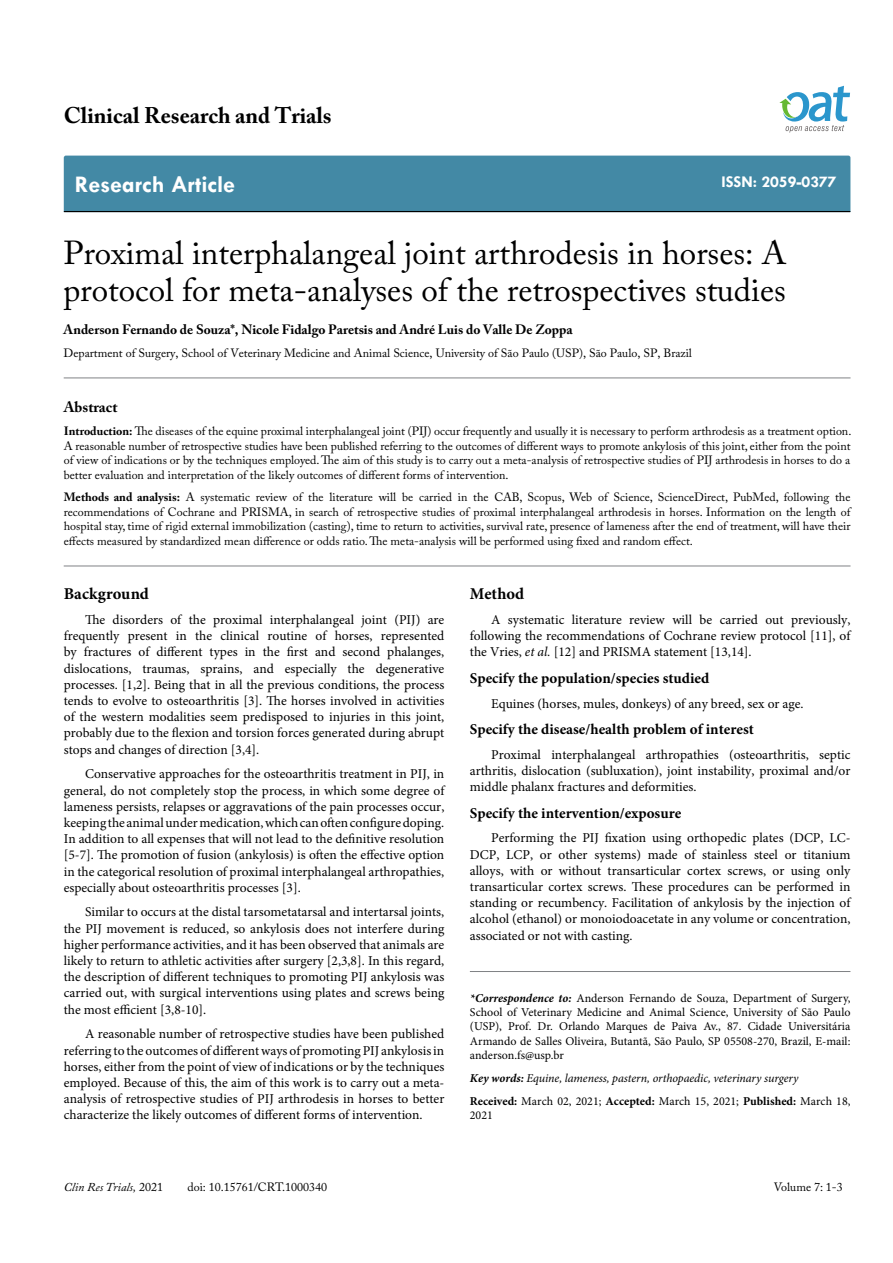
<style>
.page{position:relative;width:893px;height:1263px;background:#fff}
.page>*{position:absolute;margin:0;border:0;box-sizing:border-box;transform-origin:0 0}
.t1{font:33px/37.5px "Adobe Caslon Pro";color:#000}
.t2{font:700 24px "Tw Cen";color:#fff}
.t3{font:700 22.5px "Adobe Caslon Pro";color:#000}
.t4{font:700 16.5px "Minion Pro";color:#000}
.t5{font:700 16.5px "Tw Cen";color:#fff}
.t6{font:700 15px "Minion Pro";color:#000}
.t7{font:700 15px "Adobe Caslon Pro";color:#000}
.t8{font:13.5px/16.2px "Minion Pro";color:#000;text-align:justify}
.t9{font:700 13.5px "Adobe Caslon Pro";color:#000}
.t10{font:12px/14.4px "Adobe Caslon Pro";color:#000;text-align:justify}
.t11{font:12px/14.4px "Minion Pro";color:#000;text-align:justify}
.t12{font:italic 12px/23px "Minion Pro";letter-spacing:-.005em;color:#000}
.t13{font:italic 12px "Adobe Caslon Pro";color:#000}
.s1{font-weight:700}
.s2{font-style:normal}
.s3{font-style:italic}
.s4{font-weight:700;font-style:italic}
.s5{font-weight:700;font-style:normal}
</style>
<div class="page">
<div style="left:64px;top:156px;width:786px;height:55px;background:#4389a5"></div>
<hr style="left:64px;top:211px;width:786px;height:1px;background:#000">
<svg style="left:779px;top:86px;width:71px;height:47px"></svg>
<hr style="left:64px;top:378px;width:786px;height:1px;background:#808285">
<hr style="left:64px;top:566px;width:786px;height:1px;background:#808285">
<hr style="left:470px;top:971px;width:380px;height:1px;background:#808285">
<h3 class="t3" style="left:64px;top:102px;width:269px">Clinical Research and Trials</h3>
<h2 class="t2" style="left:75px;top:170px;width:162px">Research Article</h2>
<p class="t5" style="left:721px;top:172px;width:117px">ISSN: 2059-0377</p>
<h1 class="t1" style="left:64px;top:233px;width:724px">Proximal interphalangeal joint arthrodesis in horses: A protocol for meta-analyses of the retrospectives studies</h1>
<p class="t9" style="left:64px;top:322px;width:510px">Anderson Fernando de Souza*, Nicole Fidalgo Paretsis and André Luis do Valle De Zoppa</p>
<p class="t10" style="left:64px;top:345px;width:630px">Department of Surgery, School of Veterinary Medicine and Animal Science, University of São Paulo (USP), São Paulo, SP, Brazil</p>
<p class="t7" style="left:64px;top:398px;width:55px">Abstract</p>
<p class="t10" style="left:64px;top:424px;width:789px"><span class="s1">Introduction:</span> The diseases of the equine proximal interphalangeal joint (PIJ) occur frequently and usually it is necessary to perform arthrodesis as a treatment option.<br>A reasonable number of retrospective studies have been published referring to the outcomes of different ways to promote ankylosis of this joint, either from the point of view of indications or by the techniques employed. The aim of this study is to carry out a meta-analysis of retrospective studies of PIJ arthrodesis in horses to do a better evaluation and interpretation of the likely outcomes of different forms of intervention.</p>
<p class="t10" style="left:64px;top:490px;width:788px"><span class="s1">Methods and analysis:</span> A systematic review of the literature will be carried in the CAB, Scopus, Web of Science, ScienceDirect, PubMed, following the recommendations of Cochrane and PRISMA, in search of retrospective studies of proximal interphalangeal arthrodesis in horses. Information on the length of hospital stay, time of rigid external immobilization (casting), time to return to activities, survival rate, presence of lameness after the end of treatment, will have their effects measured by standardized mean difference or odds ratio. The meta-analysis will be performed using fixed and random effect.</p>
<p class="t4" style="left:64px;top:582px;width:87px">Background</p>
<p class="t8" style="left:64px;top:612px;width:382px;text-indent:21px">The disorders of the proximal interphalangeal joint (PIJ) are frequently present in the clinical routine of horses, represented by fractures of different types in the first and second phalanges, dislocations, traumas, sprains, and especially the degenerative processes. [1,2]. Being that in all the previous conditions, the process tends to evolve to osteoarthritis [3]. The horses involved in activities of the western modalities seem predisposed to injuries in this joint, probably due to the flexion and torsion forces generated during abrupt stops and changes of direction [3,4].</p>
<p class="t8" style="left:64px;top:766px;width:382px;text-indent:21px">Conservative approaches for the osteoarthritis treatment in PIJ, in general, do not completely stop the process, in which some degree of lameness persists, relapses or aggravations of the pain processes occur, keeping the animal under medication, which can often configure doping.<br>In addition to all expenses that will not lead to the definitive resolution [5-7]. The promotion of fusion (ankylosis) is often the effective option in the categorical resolution of proximal interphalangeal arthropathies, especially about osteoarthritis processes [3].</p>
<p class="t8" style="left:64px;top:904px;width:382px;text-indent:21px">Similar to occurs at the distal tarsometatarsal and intertarsal joints, the PIJ movement is reduced, so ankylosis does not interfere during higher performance activities, and it has been observed that animals are likely to return to athletic activities after surgery [2,3,8]. In this regard, the description of different techniques to promoting PIJ ankylosis was carried out, with surgical interventions using plates and screws being the most efficient [3,8-10].</p>
<p class="t8" style="left:64px;top:1026px;width:382px;text-indent:21px">A reasonable number of retrospective studies have been published referring to the outcomes of different ways of promoting PIJ ankylosis in horses, either from the point of view of indications or by the techniques employed. Because of this, the aim of this work is to carry out a meta&shy;analysis of retrospective studies of PIJ arthrodesis in horses to better characterize the likely outcomes of different forms of intervention.</p>
<p class="t13" style="left:64px;top:1180px;width:101px">Clin Res Trials, <span class="s2">2021</span></p>
<p class="t10" style="left:188px;top:1180px;width:141px">doi: 10.15761/CRT.1000340</p>
<p class="t4" style="left:470px;top:582px;width:56px">Method</p>
<p class="t8" style="left:470px;top:612px;width:382px;text-indent:21px">A systematic literature review will be carried out previously, following the recommendations of Cochrane review protocol [11], of the Vries, <span class="s3">et al.</span> [12] and PRISMA statement [13,14].</p>
<p class="t6" style="left:470px;top:667px;width:241px">Specify the population/species studied</p>
<p class="t8" style="left:491px;top:695px;width:314px">Equines (horses, mules, donkeys) of any breed, sex or age.</p>
<p class="t6" style="left:470px;top:719px;width:285px">Specify the disease/health problem of interest</p>
<p class="t8" style="left:470px;top:746px;width:382px;text-indent:21px">Proximal interphalangeal arthropathies (osteoarthritis, septic arthritis, dislocation (subluxation), joint instability, proximal and/or middle phalanx fractures and deformities.</p>
<p class="t6" style="left:470px;top:802px;width:213px">Specify the intervention/exposure</p>
<p class="t8" style="left:470px;top:830px;width:382px;text-indent:21px">Performing the PIJ fixation using orthopedic plates (DCP, LC-DCP, LCP, or other systems) made of stainless steel or titanium alloys, with or without transarticular cortex screws, or using only transarticular cortex screws. These procedures can be performed in standing or recumbency. Facilitation of ankylosis by the injection of alcohol (ethanol) or monoiodoacetate in any volume or concentration, associated or not with casting.</p>
<p class="t11" style="left:470px;top:990px;width:382px"><span class="s4">*Correspondence to:</span> Anderson Fernando de Souza, Department of Surgery, School of Veterinary Medicine and Animal Science, University of São Paulo (USP), Prof. Dr. Orlando Marques de Paiva Av., 87. Cidade Universitária Armando de Salles Oliveira, Butantã, São Paulo, SP 05508-270, Brazil, E-mail: anderson.fs@usp.br</p>
<p class="t12" style="left:470px;top:1067px;width:382px"><span class="s1">Key words:</span> Equine, lameness, pastern, orthopaedic, veterinary surgery<br><span class="s5">Received:</span> <span class="s2">March 02, 2021;</span> <span class="s5">Accepted:</span> <span class="s2">March 15, 2021;</span> <span class="s5">Published:</span> <span class="s2">March 18,</span></p>
<p class="t11" style="left:470px;top:1108px;width:25px">2021</p>
<p class="t10" style="left:774px;top:1180px;width:71px">Volume 7: 1-3</p>
</div>
